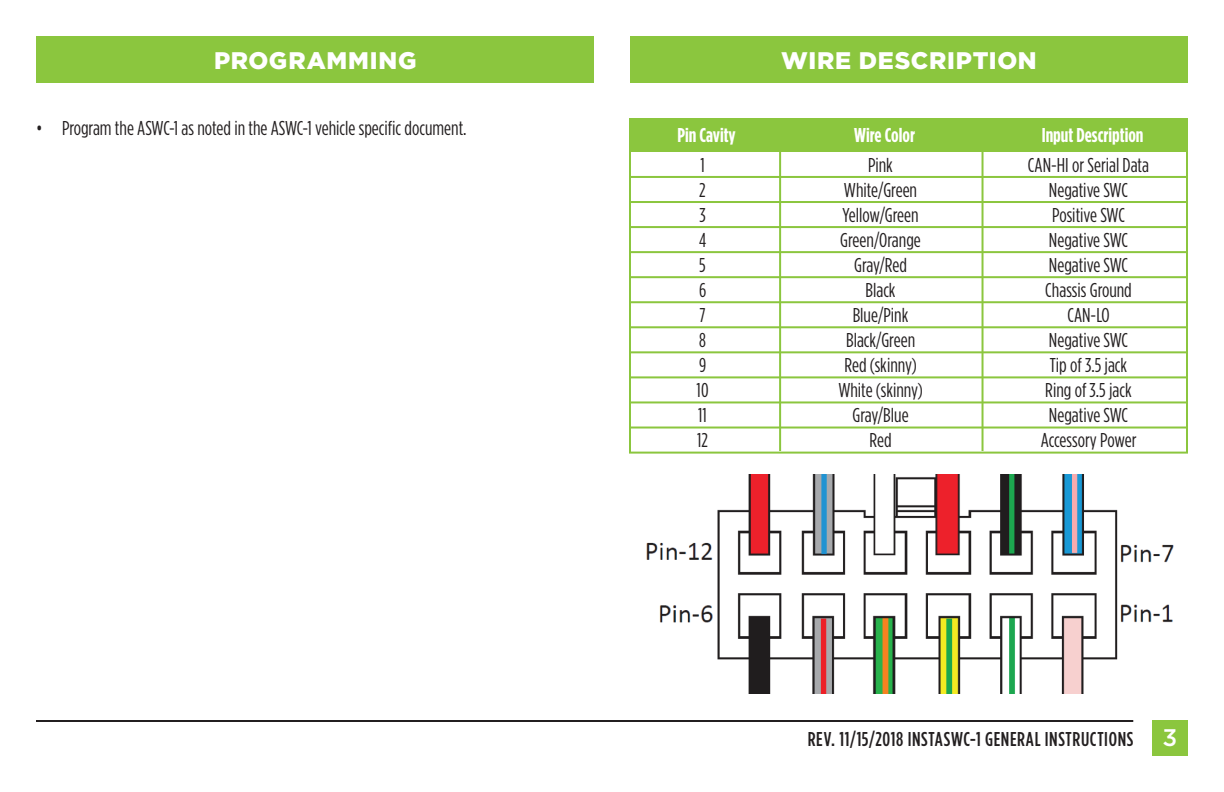
<style>
.page{position:relative;width:1224px;height:792px;background:#fff}
.page>*{position:absolute;margin:0;border:0;box-sizing:border-box;transform-origin:0 0}
.t1{font:900 24px "Gotham";letter-spacing:.03em;color:#fff}
.t2{font:20px "Gotham Condensed";color:#231f20}
.t3{font:500 20px "Gotham Condensed";letter-spacing:.03em;color:#231f20}
.t4{font:700 20px "Gotham Condensed";color:#fff}
.s1{font-family:"Gotham";font-size:24px;color:#fff}
</style>
<div class="page">
<div style="left:36px;top:36px;width:1152px;height:46px;background:#8bc63e"></div>
<div style="left:1152px;top:720px;width:36px;height:36px;background:#8bc63e"></div>
<hr style="left:36px;top:720px;width:1097px;height:2px;background:#231f20">
<div style="left:595px;top:35px;width:35px;height:48px;background:#fff"></div>
<div style="left:629px;top:118px;width:559px;height:34px;background:#8bc63e"></div>
<div style="left:629px;top:122px;width:559px;height:332px;border:2px solid #8bc63e"></div>
<hr style="left:779px;top:127px;width:2px;height:324px;background:#8bc63e">
<hr style="left:982px;top:127px;width:2px;height:324px;background:#8bc63e">
<img style="left:646px;top:475px;width:528px;height:219px">
<hr style="left:630px;top:176px;width:556px;height:2px;background:#8bc63e">
<hr style="left:630px;top:201px;width:556px;height:2px;background:#8bc63e">
<hr style="left:630px;top:226px;width:556px;height:2px;background:#8bc63e">
<hr style="left:630px;top:251px;width:556px;height:2px;background:#8bc63e">
<hr style="left:630px;top:276px;width:556px;height:2px;background:#8bc63e">
<hr style="left:630px;top:301px;width:556px;height:2px;background:#8bc63e">
<hr style="left:630px;top:326px;width:556px;height:2px;background:#8bc63e">
<hr style="left:630px;top:351px;width:556px;height:2px;background:#8bc63e">
<hr style="left:630px;top:376px;width:556px;height:2px;background:#8bc63e">
<hr style="left:630px;top:401px;width:556px;height:2px;background:#8bc63e">
<hr style="left:630px;top:427px;width:556px;height:2px;background:#8bc63e">
<p class="t1" style="left:214px;top:47px;width:204px">PROGRAMMING</p>
<p class="t1" style="left:781px;top:47px;width:257px">WIRE DESCRIPTION</p>
<p class="t2" style="left:36px;top:117px;width:432px">• Program the ASWC-1 as noted in the ASWC-1 vehicle specific document.</p>
<p class="t4" style="left:677px;top:124px;width:60px">Pin Cavity</p>
<p class="t4" style="left:854px;top:124px;width:62px">Wire Color</p>
<p class="t4" style="left:1042px;top:124px;width:103px">Input Description</p>
<p class="t2" style="left:700px;top:155px;width:6px">1</p>
<p class="t2" style="left:868px;top:155px;width:26px">Pink</p>
<p class="t2" style="left:1028px;top:155px;width:123px">CAN-HI or Serial Data</p>
<p class="t2" style="left:699px;top:180px;width:8px">2</p>
<p class="t2" style="left:844px;top:180px;width:75px">White/Green</p>
<p class="t2" style="left:1049px;top:180px;width:81px">Negative SWC</p>
<p class="t2" style="left:699px;top:205px;width:8px">3</p>
<p class="t2" style="left:843px;top:205px;width:77px">Yellow/Green</p>
<p class="t2" style="left:1052px;top:205px;width:75px">Positive SWC</p>
<p class="t2" style="left:699px;top:230px;width:9px">4</p>
<p class="t2" style="left:840px;top:230px;width:82px">Green/Orange</p>
<p class="t2" style="left:1049px;top:230px;width:81px">Negative SWC</p>
<p class="t2" style="left:699px;top:255px;width:8px">5</p>
<p class="t2" style="left:854px;top:255px;width:54px">Gray/Red</p>
<p class="t2" style="left:1049px;top:255px;width:81px">Negative SWC</p>
<p class="t2" style="left:699px;top:280px;width:9px">6</p>
<p class="t2" style="left:866px;top:280px;width:32px">Black</p>
<p class="t2" style="left:1045px;top:280px;width:88px">Chassis Ground</p>
<p class="t2" style="left:700px;top:305px;width:8px">7</p>
<p class="t2" style="left:853px;top:305px;width:57px">Blue/Pink</p>
<p class="t2" style="left:1067px;top:305px;width:44px">CAN-LO</p>
<p class="t2" style="left:699px;top:330px;width:8px">8</p>
<p class="t2" style="left:846px;top:330px;width:71px">Black/Green</p>
<p class="t2" style="left:1049px;top:330px;width:81px">Negative SWC</p>
<p class="t2" style="left:699px;top:355px;width:9px">9</p>
<p class="t2" style="left:845px;top:355px;width:74px">Red (skinny)</p>
<p class="t2" style="left:1050px;top:355px;width:79px">Tip of 3.5 jack</p>
<p class="t2" style="left:697px;top:380px;width:13px">10</p>
<p class="t2" style="left:838px;top:380px;width:86px">White (skinny)</p>
<p class="t2" style="left:1045px;top:380px;width:88px">Ring of 3.5 jack</p>
<p class="t2" style="left:698px;top:405px;width:10px">11</p>
<p class="t2" style="left:853px;top:405px;width:58px">Gray/Blue</p>
<p class="t2" style="left:1049px;top:405px;width:81px">Negative SWC</p>
<p class="t2" style="left:697px;top:430px;width:12px">12</p>
<p class="t2" style="left:870px;top:430px;width:24px">Red</p>
<p class="t2" style="left:1041px;top:430px;width:97px">Accessory Power</p>
<p class="t3" style="left:808px;top:728px;width:371px">REV. 11/15/2018 INSTASWC-1 GENERAL INSTRUCTIONS <span class="s1">3</span></p>
</div>
